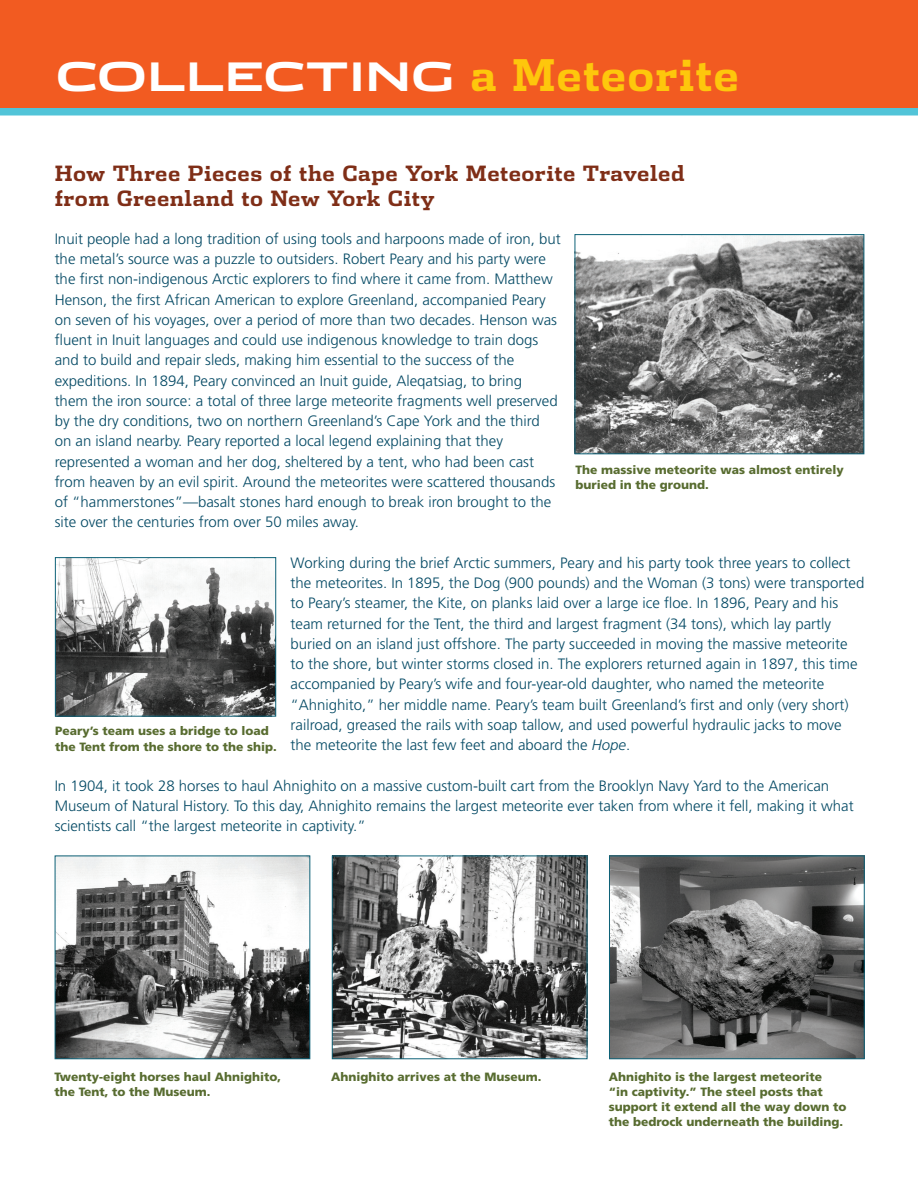
<style>
.page{position:relative;width:918px;height:1188px;background:#fff}
.page>*{position:absolute;margin:0;border:0;box-sizing:border-box;transform-origin:0 0}
.t1{font:700 43.5px "Dispatch";letter-spacing:.02em;color:#fec70c}
.t2{font:700 39px "Stainless Ext";color:#fff}
.t3{font:700 21px/25.5px "Dispatch";letter-spacing:.02em;color:#7f2e17}
.t4{font:300 15px/20.2px "Frutiger";color:#054a65}
.t5{font:900 12px/15px "Frutiger";color:#586c30}
.s1{font-style:italic}
</style>
<div class="page">
<div style="left:0;top:0;width:918px;height:108px;background:#f25b21"></div>
<div style="left:0;top:108px;width:918px;height:8px;background:#52c4d8"></div>
<img style="left:57px;top:858px;width:251px;height:199px">
<div style="left:55px;top:856px;width:255px;height:203px;border:1px solid #0d6177"></div>
<img style="left:334px;top:858px;width:251px;height:199px">
<div style="left:332px;top:856px;width:255px;height:203px;border:1px solid #0d6177"></div>
<img style="left:611px;top:858px;width:252px;height:199px">
<div style="left:609px;top:856px;width:256px;height:203px;border:1px solid #0d6177"></div>
<img style="left:577px;top:236px;width:285px;height:216px">
<div style="left:575px;top:234px;width:289px;height:220px;border:1px solid #0d6177"></div>
<img style="left:57px;top:559px;width:217px;height:156px">
<div style="left:55px;top:557px;width:221px;height:160px;border:1px solid #0d6177"></div>
<p class="t2" style="left:56px;top:52px;width:402px">COLLECTING</p>
<p class="t1" style="left:471px;top:45px;width:270px">a Meteorite</p>
<p class="t3" style="left:55px;top:159px;width:631px">How Three Pieces of the Cape York Meteorite Traveled from Greenland to New York City</p>
<p class="t4" style="left:55px;top:228px;width:508px">Inuit people had a long tradition of using tools and harpoons made of iron, but the metal’s source was a puzzle to outsiders. Robert Peary and his party were the first non-indigenous Arctic explorers to find where it came from. Matthew Henson, the first African American to explore Greenland, accompanied Peary on seven of his voyages, over a period of more than two decades. Henson was fluent in Inuit languages and could use indigenous knowledge to train dogs and to build and repair sleds, making him essential to the success of the expeditions. In 1894, Peary convinced an Inuit guide, Aleqatsiag, to bring<br>them the iron source: a total of three large meteorite fragments well preserved by the dry conditions, two on northern Greenland’s Cape York and the third<br>on an island nearby. Peary reported a local legend explaining that they represented a woman and her dog, sheltered by a tent, who had been cast from heaven by an evil spirit. Around the meteorites were scattered thousands of “hammerstones”—basalt stones hard enough to break iron brought to the site over the centuries from over 50 miles away.</p>
<p class="t4" style="left:291px;top:552px;width:575px">Working during the brief Arctic summers, Peary and his party took three years to collect the meteorites. In 1895, the Dog (900 pounds) and the Woman (3 tons) were transported to Peary’s steamer, the Kite, on planks laid over a large ice floe. In 1896, Peary and his team returned for the Tent, the third and largest fragment (34 tons), which lay partly buried on an island just offshore. The party succeeded in moving the massive meteorite to the shore, but winter storms closed in. The explorers returned again in 1897, this time accompanied by Peary’s wife and four-year-old daughter, who named the meteorite “Ahnighito,” her middle name. Peary’s team built Greenland’s first and only (very short) railroad, greased the rails with soap tallow, and used powerful hydraulic jacks to move the meteorite the last few feet and aboard the <span class="s1">Hope</span>.</p>
<p class="t4" style="left:55px;top:775px;width:801px">In 1904, it took 28 horses to haul Ahnighito on a massive custom-built cart from the Brooklyn Navy Yard to the American<br>Museum of Natural History. To this day, Ahnighito remains the largest meteorite ever taken from where it fell, making it what scientists call “the largest meteorite in captivity.”</p>
<p class="t5" style="left:576px;top:462px;width:270px">The massive meteorite was almost entirely buried in the ground.</p>
<p class="t5" style="left:55px;top:722px;width:223px;line-height:16.5px">Peary’s team uses a bridge to load the Tent from the shore to the ship.</p>
<p class="t5" style="left:54px;top:1069px;width:228px">Twenty-eight horses haul Ahnighito, the Tent, to the Museum.</p>
<p class="t5" style="left:609px;top:1069px;width:239px">Ahnighito is the largest meteorite<br>“in captivity.” The steel posts that support it extend all the way down to the bedrock underneath the building.</p>
<p class="t5" style="left:331px;top:1069px;width:212px">Ahnighito arrives at the Museum.</p>
</div>
